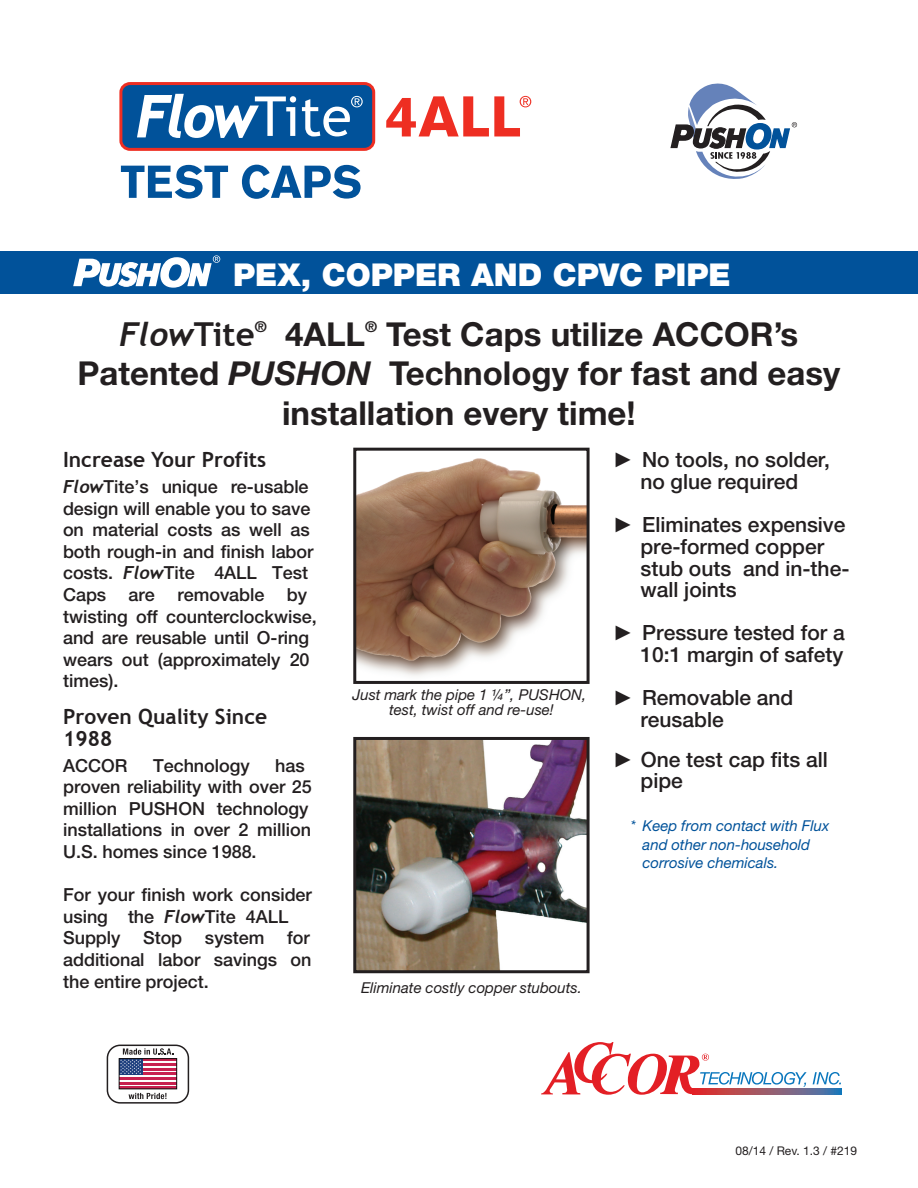
<style>
.page{position:relative;width:918px;height:1188px;background:#fff}
.page>*{position:absolute;margin:0;border:0;box-sizing:border-box;transform-origin:0 0}
.t1{font:700 33px/39.6px "Helvetica Neue LT Std";color:#231f20;text-align:center}
.t2{font:900 31.5px "Helvetica Neue LT Std";color:#fff}
.t3{font:500 21px/21.8px "Helvetica Neue LT Std";color:#231f20}
.t4{font:700 21px/21.6px "Trebuchet MS";color:#231f20}
.t5{font:500 18px/21.6px "Helvetica Neue LT Std";letter-spacing:-.005em;color:#231f20}
.t6{font:italic 15px/14.2px "Helvetica Neue LT Std";color:#231f20;text-align:center}
.t7{font:italic 15px/18.3px "Helvetica Neue LT Std";color:#01529a}
.t8{font:12px "Helvetica Neue LT Std";color:#231f20}
.s1{font-family:"Trebuchet";font-style:italic}
.s2{font-family:"Trebuchet MS"}
.s3{font-style:italic}
.s4{font-family:"Trebuchet";font-weight:700;font-style:italic}
.s5{font-family:"Times New Roman";font-weight:700}
.s6{font-family:"Times New Roman";font-weight:400}
</style>
<div class="page">
<div style="left:0;top:251px;width:918px;height:43px;background:#01529a"></div>
<svg style="left:73px;top:255px;width:147px;height:33px"></svg>
<img style="left:357px;top:458px;width:229px;height:218px">
<div style="left:353px;top:448px;width:237px;height:236px;border:3px solid #231f20"></div>
<img style="left:357px;top:741px;width:229px;height:228px">
<div style="left:353px;top:737px;width:237px;height:236px;border:3px solid #231f20"></div>
<svg style="left:541px;top:1042px;width:266px;height:53px"></svg>
<svg style="left:813px;top:1072px;width:28px;height:13px"></svg>
<svg style="left:693px;top:1088px;width:148px;height:6px"></svg>
<svg style="left:121px;top:165px;width:107px;height:34px"></svg>
<svg style="left:242px;top:165px;width:119px;height:34px"></svg>
<svg style="left:670px;top:83px;width:127px;height:96px"></svg>
<div style="left:121px;top:84px;width:253px;height:65px;background:#01529a;border-radius:9px"></div>
<div style="left:119px;top:82px;width:256px;height:69px;border:3px solid #ee2e22;border-radius:9px"></div>
<svg style="left:137px;top:93px;width:159px;height:45px"></svg>
<svg style="left:302px;top:96px;width:61px;height:40px"></svg>
<svg style="left:386px;top:96px;width:145px;height:40px"></svg>
<div style="left:107px;top:1045px;width:82px;height:59px;border:2px solid #231f20;border-radius:13px"></div>
<div style="left:119px;top:1059px;width:58px;height:30px;background:linear-gradient(to right,#fdfdfc,#fdfdfc)"></div>
<hr style="left:119px;top:1082px;width:58px;height:2px;background:#c7214f">
<hr style="left:119px;top:1077px;width:58px;height:3px;background:#c7214f">
<hr style="left:119px;top:1073px;width:58px;height:2px;background:#c7214f">
<hr style="left:119px;top:1068px;width:58px;height:2px;background:#c7214f">
<hr style="left:119px;top:1063px;width:58px;height:3px;background:#c7214f">
<hr style="left:119px;top:1059px;width:58px;height:2px;background:#c7214f">
<div style="left:119px;top:1059px;width:23px;height:16px;background:#1c3d7d"></div>
<div style="left:119px;top:1058px;width:58px;height:31px;border:1px solid #111011"></div>
<svg style="left:129px;top:1093px;width:37px;height:6px"></svg>
<svg style="left:120px;top:1048px;width:53px;height:26px"></svg>
<h2 class="t2" style="left:233px;top:256px;width:499px">PEX, COPPER AND CPVC PIPE</h2>
<h1 class="t1" style="left:78px;top:313px;width:764px"><span class="s1">Flow</span><span class="s2">Tite</span><sup>®</sup> 4ALL<sup>®</sup> Test Caps utilize ACCOR’s<br>Patented <span class="s3">PUSHON</span> Technology for fast and easy installation every time!</h1>
<p class="t4" style="left:63px;top:449px;width:205px">Increase Your Profits</p>
<p class="t5" style="left:63px;top:476px;width:255px"><span class="s4">Flow</span>Tite’s unique re-usable design will enable you to save on material costs as well as both rough-in and finish labor costs. <span class="s4">Flow</span>Tite 4ALL Test<br>Caps are removable by twisting off counterclockwise, and are reusable until O-ring wears out (approximately 20 times).</p>
<p class="t4" style="left:63px;top:706px;width:205px">Proven Quality Since<br>1988</p>
<p class="t5" style="left:63px;top:754px;width:66px">ACCOR</p>
<p class="t5" style="left:153px;top:754px;width:98px">Technology</p>
<p class="t5" style="left:63px;top:754px;width:250px;text-indent:212px">has proven reliability with over 25 million PUSHON technology installations in over 2 million<br>U.S. homes since 1988.</p>
<p class="t5" style="left:63px;top:884px;width:250px">For your finish work consider using the <span class="s4">Flow</span>Tite 4ALL<br>Supply</p>
<p class="t5" style="left:143px;top:927px;width:40px">Stop</p>
<p class="t5" style="left:205px;top:927px;width:61px">system</p>
<p class="t5" style="left:63px;top:927px;width:250px;text-align:justify;text-indent:224px">for additional labor savings on the entire project.</p>
<p class="t6" style="left:353px;top:688px;width:235px">Just mark the pipe 1 ¼”, PUSHON, test, twist off and re-use!</p>
<p class="t3" style="left:613px;top:448px;width:219px;line-height:22.2px;text-align:center"><span class="s5">►</span> No tools, no solder, no glue required</p>
<p class="t3" style="left:640px;top:513px;width:211px;text-indent:-28px"><span class="s6">►</span> Eliminates expensive pre-formed copper stub outs and in-the&shy;wall joints</p>
<p class="t3" style="left:613px;top:621px;width:234px;line-height:22.2px;text-align:right"><span class="s6">►</span> Pressure tested for a<br>10:1 margin of safety</p>
<p class="t3" style="left:641px;top:686px;width:154px;line-height:22.2px;text-indent:-28px"><span class="s6">►</span> Removable and reusable</p>
<p class="t3" style="left:641px;top:748px;width:189px;text-indent:-28px"><span class="s6">►</span> One test cap fits all pipe</p>
<p class="t7" style="left:643px;top:817px;width:188px;text-indent:-12px">* Keep from contact with Flux and other non-household corrosive chemicals.</p>
<p class="t6" style="left:361px;top:980px;width:222px">Eliminate costly copper stubouts.</p>
<p class="t8" style="left:735px;top:1143px;width:123px">08/14 / Rev. 1.3 / #219</p>
</div>
